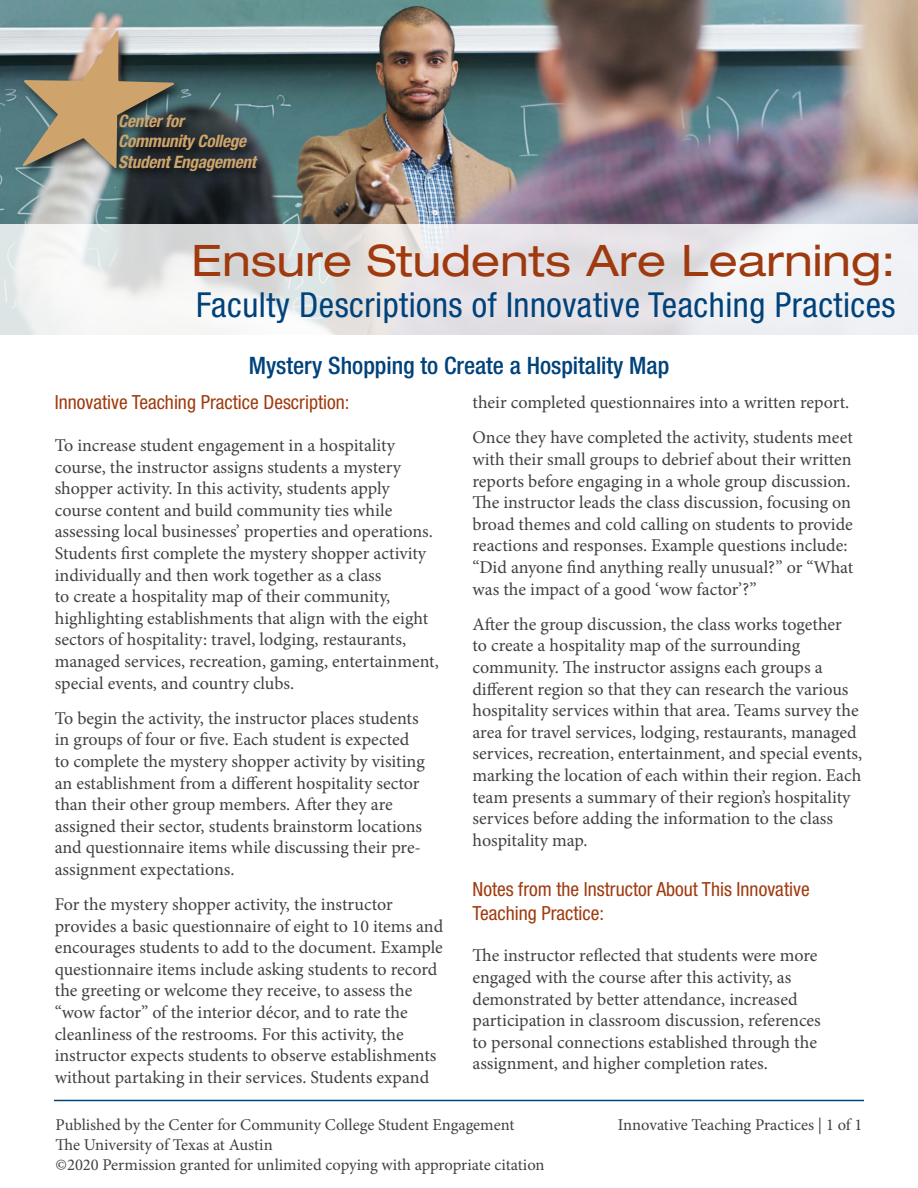
<style>
.page{position:relative;width:918px;height:1188px;background:#fff}
.page>*{position:absolute;margin:0;border:0;box-sizing:border-box;transform-origin:0 0}
.t1{font:expanded 43.5px "Helvetica Neue LT Std";letter-spacing:.005em;color:#9f3a0e}
.t2{font:condensed 34.5px "Helvetica Neue LT Std";letter-spacing:.015em;color:#00427a}
.t3{font:500 condensed 24px "Helvetica Neue LT Std";color:#00427a}
.t4{font:condensed 19.5px/23.4px "Helvetica Neue LT Std";color:#9f3a0e}
.t5{font:18px/21.6px "Minion Pro";color:#414042}
.t6{font:italic 700 condensed 17.1px/20.5px "Helvetica Neue LT Std";letter-spacing:-.015em;color:#cfa46c}
.t7{font:16.5px/19.8px "Minion Pro";color:#414042}
</style>
<div class="page">
<hr style="left:54px;top:1100px;width:810px;height:1px;background:#00427a">
<img style="left:0;top:0;width:918px;height:224px">
<svg style="left:0;top:224px;width:918px;height:111px"></svg>
<div style="left:20px;top:28px;width:250px;height:155px;background:#000;opacity:.75"></div>
<svg style="left:22px;top:31px;width:152px;height:138px;background:#8c8573"></svg>
<p class="t6" style="left:118px;top:110px;width:139px">Center for<br>Community College<br>Student Engagement</p>
<h1 class="t1" style="left:192px;top:234px;width:706px">Ensure Students Are Learning:</h1>
<h2 class="t2" style="left:196px;top:285px;width:701px">Faculty Descriptions of Innovative Teaching Practices</h2>
<h3 class="t3" style="left:249px;top:351px;width:422px">Mystery Shopping to Create a Hospitality Map</h3>
<p class="t4" style="left:55px;top:390px;width:296px">Innovative Teaching Practice Description:</p>
<p class="t5" style="left:55px;top:435px;width:386px">To increase student engagement in a hospitality course, the instructor assigns students a mystery shopper activity. In this activity, students apply course content and build community ties while assessing local businesses’ properties and operations.<br>Students first complete the mystery shopper activity individually and then work together as a class<br>to create a hospitality map of their community, highlighting establishments that align with the eight sectors of hospitality: travel, lodging, restaurants, managed services, recreation, gaming, entertainment, special events, and country clubs.</p>
<p class="t5" style="left:55px;top:707px;width:372px">To begin the activity, the instructor places students in groups of four or five. Each student is expected to complete the mystery shopper activity by visiting an establishment from a different hospitality sector than their other group members. After they are assigned their sector, students brainstorm locations and questionnaire items while discussing their pre&shy;assignment expectations.</p>
<p class="t5" style="left:55px;top:894px;width:390px">For the mystery shopper activity, the instructor provides a basic questionnaire of eight to 10 items and encourages students to add to the document. Example questionnaire items include asking students to record the greeting or welcome they receive, to assess the “wow factor” of the interior décor, and to rate the cleanliness of the restrooms. For this activity, the instructor expects students to observe establishments without partaking in their services. Students expand</p>
<p class="t5" style="left:472px;top:385px;width:382px;line-height:35.1px">their completed questionnaires into a written report.<br>Once they have completed the activity, students meet</p>
<p class="t5" style="left:472px;top:449px;width:382px">with their small groups to debrief about their written reports before engaging in a whole group discussion.<br>The instructor leads the class discussion, focusing on broad themes and cold calling on students to provide reactions and responses. Example questions include: “Did anyone find anything really unusual?” or “What was the impact of a good ‘wow factor’?”</p>
<p class="t5" style="left:472px;top:613px;width:391px">After the group discussion, the class works together<br>to create a hospitality map of the surrounding community. The instructor assigns each groups a different region so that they can research the various hospitality services within that area. Teams survey the area for travel services, lodging, restaurants, managed services, recreation, entertainment, and special events, marking the location of each within their region. Each team presents a summary of their region’s hospitality services before adding the information to the class hospitality map.</p>
<p class="t4" style="left:472px;top:877px;width:339px">Notes from the Instructor About This Innovative<br>Teaching Practice:</p>
<p class="t5" style="left:472px;top:945px;width:350px">The instructor reflected that students were more engaged with the course after this activity, as demonstrated by better attendance, increased participation in classroom discussion, references to personal connections established through the assignment, and higher completion rates.</p>
<p class="t7" style="left:56px;top:1115px;width:460px">Published by the Center for Community College Student Engagement</p>
<p class="t7" style="left:618px;top:1115px;width:246px">Innovative Teaching Practices | 1 of 1</p>
<p class="t7" style="left:56px;top:1135px;width:491px">The University of Texas at Austin<br>©2020 Permission granted for unlimited copying with appropriate citation</p>
</div>
